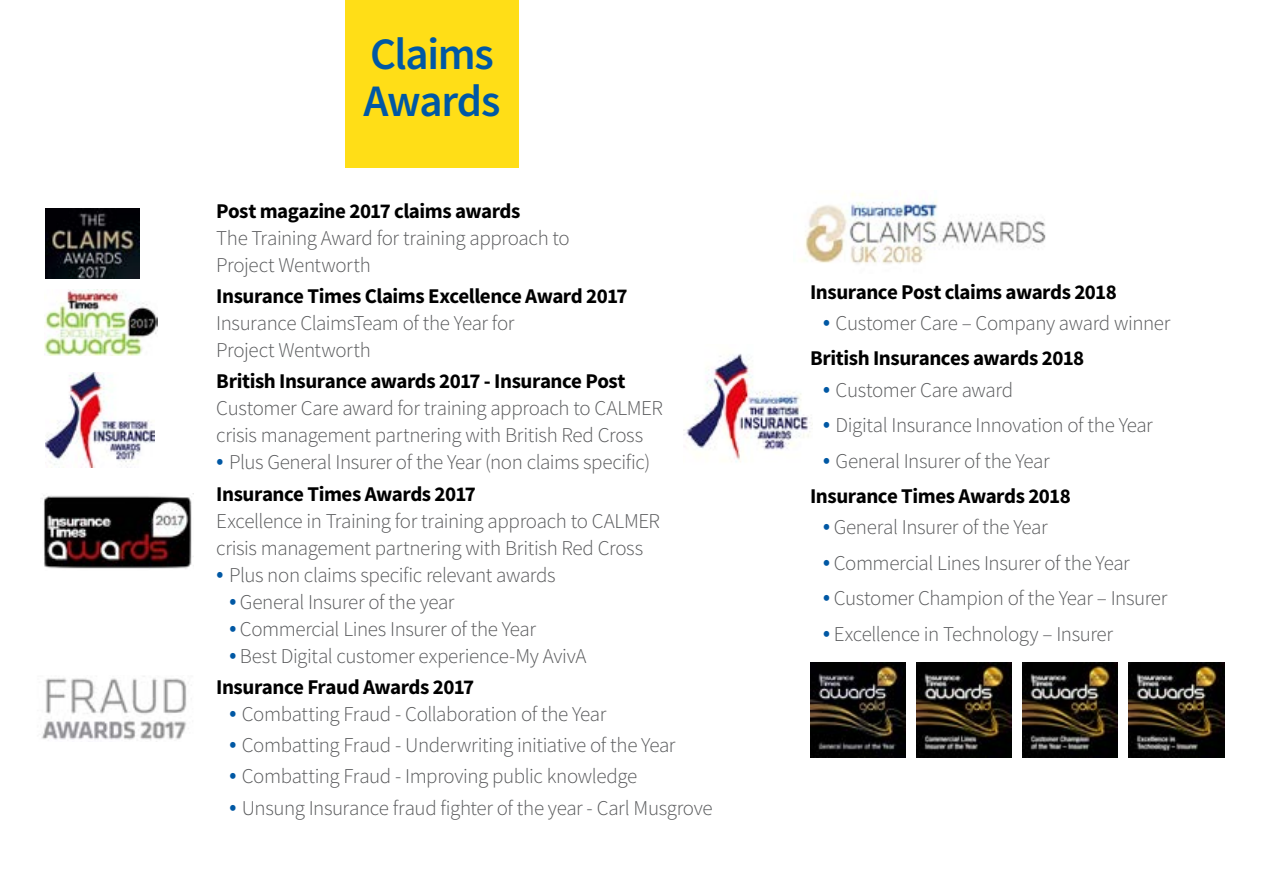
<style>
.page{position:relative;width:1263px;height:893px;background:#fff}
.page>*{position:absolute;margin:0;border:0;box-sizing:border-box;transform-origin:0 0}
.t1{font:600 45px/46.8px "Source Sans Pro";letter-spacing:-.03em;color:#0058a4}
.t2{font:300 21px/27px "Source Sans Pro";letter-spacing:-.02em;color:#58595b}
.t3{font:700 21px/35.5px "Source Sans Pro";letter-spacing:-.025em;color:#000;text-align:center}
.s1{font-size:27px;color:#0058a4}
.s2{font-weight:700;color:#000}
.s3{font-weight:300;font-size:27px;color:#0058a4}
.s4{font-weight:300;color:#58595b}
</style>
<div class="page">
<div style="left:345px;top:0;width:173px;height:167px;background:#ffde17"></div>
<img style="left:44px;top:290px;width:114px;height:66px">
<img style="left:45px;top:373px;width:110px;height:95px">
<img style="left:684px;top:353px;width:128px;height:109px">
<img style="left:802px;top:193px;width:244px;height:71px">
<img style="left:41px;top:676px;width:146px;height:66px">
<img style="left:42px;top:495px;width:150px;height:74px">
<img style="left:45px;top:208px;width:95px;height:70px">
<img style="left:916px;top:662px;width:96px;height:95px">
<img style="left:1022px;top:662px;width:96px;height:95px">
<img style="left:1129px;top:662px;width:95px;height:95px">
<img style="left:810px;top:662px;width:95px;height:95px">
<h1 class="t1" style="left:364px;top:30px;width:138px">Claims<br>Awards</h1>
<p class="t3" style="left:216px;top:193px;width:306px">Post magazine 2017 claims awards</p>
<p class="t2" style="left:216px;top:224px;width:355px">The Training Award for training approach to<br>Project Wentworth</p>
<p class="t3" style="left:216px;top:278px;width:413px">Insurance Times Claims Excellence Award 2017</p>
<p class="t2" style="left:216px;top:310px;width:300px">Insurance ClaimsTeam of the Year for<br>Project Wentworth</p>
<p class="t3" style="left:216px;top:363px;width:411px">British Insurance awards 2017 - Insurance Post</p>
<p class="t2" style="left:216px;top:395px;width:448px">Customer Care award for training approach to CALMER crisis management partnering with British Red Cross</p>
<p class="t2" style="left:216px;top:447px;width:435px;line-height:31.2px"><span class="s1">•</span> Plus General Insurer of the Year (non claims specific)<br><span class="s2">Insurance Times Awards 2017</span></p>
<p class="t2" style="left:216px;top:507px;width:445px">Excellence in Training for training approach to CALMER crisis management partnering with British Red Cross</p>
<p class="t2" style="left:216px;top:561px;width:341px"><span class="s1">•</span> Plus non claims specific relevant awards</p>
<p class="t2" style="left:229px;top:588px;width:227px"><span class="s1">•</span> General Insurer of the year</p>
<p class="t2" style="left:229px;top:615px;width:309px"><span class="s1">•</span> Commercial Lines Insurer of the Year</p>
<p class="t2" style="left:216px;top:640px;width:372px;line-height:31.2px;text-indent:13px"><span class="s1">•</span> Best Digital customer experience-My AvivA<br><span class="s2">Insurance Fraud Awards 2017</span></p>
<p class="t2" style="left:229px;top:700px;width:379px"><span class="s1">•</span> Combatting Fraud - Collaboration of the Year</p>
<p class="t2" style="left:229px;top:732px;width:448px"><span class="s1">•</span> Combatting Fraud - Underwriting initiative of the Year</p>
<p class="t2" style="left:229px;top:763px;width:410px"><span class="s1">•</span> Combatting Fraud - Improving public knowledge</p>
<p class="t2" style="left:229px;top:794px;width:485px"><span class="s1">•</span> Unsung Insurance fraud fighter of the year - Carl Musgrove</p>
<p class="t3" style="left:810px;top:273px;width:308px">Insurance Post claims awards 2018</p>
<p class="t2" style="left:810px;top:305px;width:362px;line-height:35.5px;text-indent:13px"><span class="s1">•</span> Customer Care – Company award winner<br><span class="s2">British Insurances awards 2018</span></p>
<p class="t2" style="left:823px;top:376px;width:192px"><span class="s1">•</span> Customer Care award</p>
<p class="t2" style="left:823px;top:412px;width:332px"><span class="s1">•</span> Digital Insurance Innovation of the Year</p>
<p class="t3" style="left:810px;top:442px;width:262px"><span class="s3">•</span> <span class="s4">General Insurer of the Year<br></span>Insurance Times Awards 2018</p>
<p class="t2" style="left:823px;top:514px;width:226px"><span class="s1">•</span> General Insurer of the Year</p>
<p class="t2" style="left:823px;top:549px;width:309px"><span class="s1">•</span> Commercial Lines Insurer of the Year</p>
<p class="t2" style="left:823px;top:585px;width:346px"><span class="s1">•</span> Customer Champion of the Year – Insurer</p>
<p class="t2" style="left:823px;top:620px;width:292px"><span class="s1">•</span> Excellence in Technology – Insurer</p>
</div>
